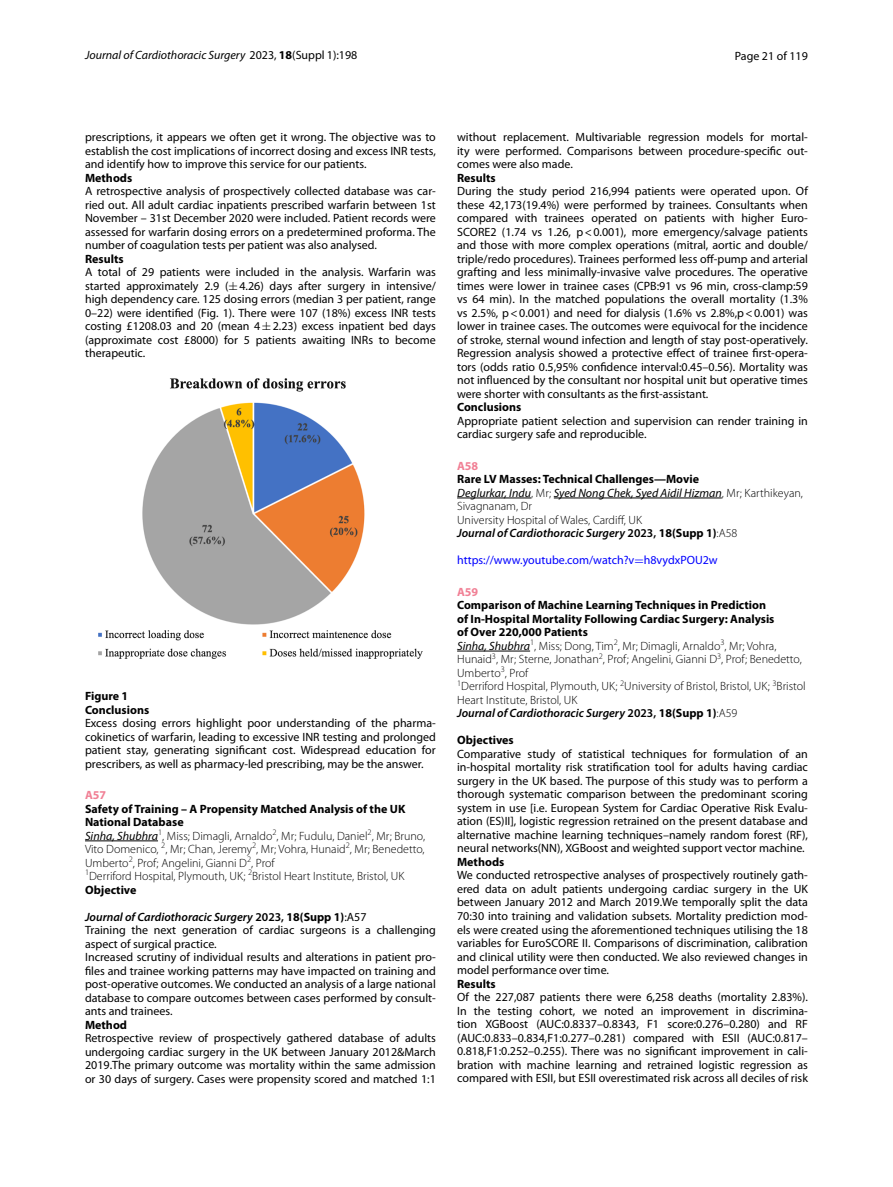
<style>
.page{position:relative;width:893px;height:1187px;background:#fff}
.page>*{position:absolute;margin:0;border:0;box-sizing:border-box;transform-origin:0 0}
.t1{font:12px/13.5px "Myriad Pro";color:#000;text-align:justify}
.t2{font:300 12px/13.5px "Myriad Pro";color:#000}
.t3{font:700 12px/13.5px "Myriad Pro";color:#000}
.t4{font:italic 12px "Myriad Pro";color:#000}
.t5{font:12px "Myriad Pro";color:#00f}
.t6{font:700 12px "Myriad Pro";color:#f18095}
.s1{font-style:normal}
.s2{font-weight:700;font-style:normal}
.s3{font-family:"MTSY"}
.s4{font-weight:700}
.s5{font-weight:400;font-style:italic}
.s6{font-weight:600;font-style:italic}
.s7{font-weight:600}
</style>
<div class="page">
<hr style="left:85px;top:840px;width:73px;height:1px;background:#000">
<img style="left:99px;top:378px;width:323px;height:280px">
<hr style="left:457px;top:497px;width:74px;height:1px;background:#000">
<hr style="left:554px;top:497px;width:168px;height:1px;background:#000">
<hr style="left:457px;top:650px;width:73px;height:1px;background:#000">
<p class="t4" style="left:85px;top:48px;width:274px">Journal of Cardiothoracic Surgery <span class="s1">2023,</span> <span class="s2">18</span><span class="s1">(Suppl 1):198</span></p>
<p class="t1" style="left:735px;top:49px;width:75px">Page 21 of 119</p>
<p class="t1" style="left:85px;top:130px;width:352px">prescriptions, it appears we often get it wrong. The objective was to establish the cost implications of incorrect dosing and excess INR tests, and identify how to improve this service for our patients.</p>
<p class="t3" style="left:85px;top:170px;width:49px">Methods</p>
<p class="t1" style="left:85px;top:184px;width:352px">A retrospective analysis of prospectively collected database was car&shy;ried out. All adult cardiac inpatients prescribed warfarin between 1st November – 31st December 2020 were included. Patient records were assessed for warfarin dosing errors on a predetermined proforma. The number of coagulation tests per patient was also analysed.</p>
<p class="t3" style="left:85px;top:251px;width:40px">Results</p>
<p class="t1" style="left:85px;top:265px;width:352px">A total of 29 patients were included in the analysis. Warfarin was started approximately 2.9 (<span class="s3">±</span>4.26) days after surgery in intensive/ high dependency care. 125 dosing errors (median 3 per patient, range 0–22) were identified (Fig. 1). There were 107 (18%) excess INR tests costing £1208.03 and 20 (mean 4<span class="s3">±</span>2.23) excess inpatient bed days (approximate cost £8000) for 5 patients awaiting INRs to become therapeutic.</p>
<p class="t3" style="left:85px;top:688px;width:66px">Figure 1<br>Conclusions</p>
<p class="t1" style="left:85px;top:716px;width:352px">Excess dosing errors highlight poor understanding of the pharma&shy;cokinetics of warfarin, leading to excessive INR testing and prolonged patient stay, generating significant cost. Widespread education for prescribers, as well as pharmacy-led prescribing, may be the answer.</p>
<p class="t6" style="left:85px;top:787px;width:23px">A57</p>
<p class="t2" style="left:85px;top:802px;width:342px"><span class="s4">Safety of Training – A Propensity Matched Analysis of the UK National Database<br></span><span class="s5">Sinha, Shubhra</span><sup>1</sup>, Miss; Dimagli, Arnaldo<sup>2</sup>, Mr; Fudulu, Daniel<sup>2</sup>, Mr; Bruno, Vito Domenico, <sup>2</sup>, Mr; Chan, Jeremy<sup>2</sup>, Mr; Vohra, Hunaid<sup>2</sup>, Mr; Benedetto, Umberto<sup>2</sup>, Prof; Angelini, Gianni D<sup>2</sup>, Prof<br><sup>1</sup>Derriford Hospital, Plymouth, UK; <sup>2</sup>Bristol Heart Institute, Bristol, UK <span class="s4">Objective</span></p>
<p class="t1" style="left:85px;top:909px;width:352px;text-align:left"><span class="s6">Journal of Cardiothoracic Surgery</span> <span class="s7">2023,</span> <span class="s4">18(Supp 1)</span>:A57<br>Training the next generation of cardiac surgeons is a challenging aspect of surgical practice.<br>Increased scrutiny of individual results and alterations in patient pro&shy;files and trainee working patterns may have impacted on training and post-operative outcomes. We conducted an analysis of a large national database to compare outcomes between cases performed by consult&shy;ants and trainees.</p>
<p class="t3" style="left:85px;top:1017px;width:44px">Method</p>
<p class="t1" style="left:85px;top:1031px;width:352px">Retrospective review of prospectively gathered database of adults undergoing cardiac surgery in the UK between January 2012&amp;March 2019.The primary outcome was mortality within the same admission or 30 days of surgery. Cases were propensity scored and matched 1:1</p>
<p class="t1" style="left:457px;top:130px;width:352px">without replacement. Multivariable regression models for mortal&shy;ity were performed. Comparisons between procedure-specific out&shy;comes were also made.</p>
<p class="t3" style="left:457px;top:170px;width:40px">Results</p>
<p class="t1" style="left:457px;top:184px;width:352px">During the study period 216,994 patients were operated upon. Of these 42,173(19.4%) were performed by trainees. Consultants when compared with trainees operated on patients with higher Euro-SCORE2 (1.74 vs 1.26, p&lt;0.001), more emergency/salvage patients and those with more complex operations (mitral, aortic and double/ triple/redo procedures). Trainees performed less off-pump and arterial grafting and less minimally-invasive valve procedures. The operative times were lower in trainee cases (CPB:91 vs 96 min, cross-clamp:59 vs 64 min). In the matched populations the overall mortality (1.3% vs 2.5%, p&lt;0.001) and need for dialysis (1.6% vs 2.8%,p&lt;0.001) was lower in trainee cases. The outcomes were equivocal for the incidence of stroke, sternal wound infection and length of stay post-operatively.<br>Regression analysis showed a protective effect of trainee first-opera&shy;tors (odds ratio 0.5,95% confidence interval:0.45–0.56). Mortality was not influenced by the consultant nor hospital unit but operative times were shorter with consultants as the first-assistant.</p>
<p class="t3" style="left:457px;top:400px;width:66px">Conclusions</p>
<p class="t1" style="left:457px;top:413px;width:352px">Appropriate patient selection and supervision can render training in cardiac surgery safe and reproducible.</p>
<p class="t6" style="left:457px;top:458px;width:23px">A58</p>
<p class="t2" style="left:457px;top:472px;width:347px"><span class="s4">Rare LV Masses: Technical Challenges—Movie<br></span><span class="s5">Deglurkar, Indu</span>, Mr; <span class="s5">Syed Nong Chek, Syed Aidil Hizman</span>, Mr; Karthikeyan, Sivagnanam, Dr<br>University Hospital of Wales, Cardiff, UK<br><span class="s6">Journal of Cardiothoracic Surgery</span> <span class="s7">2023,</span> <span class="s4">18(Supp 1)</span>:A58</p>
<p class="t5" style="left:457px;top:553px;width:262px">https://www.youtube.com/watch?v<span class="s3">=</span>h8vydxPOU2w</p>
<p class="t6" style="left:457px;top:584px;width:23px">A59</p>
<p class="t2" style="left:457px;top:598px;width:350px"><span class="s4">Comparison of Machine Learning Techniques in Prediction<br>of In‑Hospital Mortality Following Cardiac Surgery: Analysis<br>of Over 220,000 Patients<br></span><span class="s5">Sinha, Shubhra</span><sup>1</sup>, Miss; Dong, Tim<sup>2</sup>, Mr; Dimagli, Arnaldo<sup>3</sup>, Mr; Vohra, Hunaid<sup>3</sup>, Mr; Sterne, Jonathan<sup>2</sup>, Prof; Angelini, Gianni D<sup>3</sup>, Prof; Benedetto, Umberto<sup>3</sup>, Prof<br><sup>1</sup>Derriford Hospital, Plymouth, UK; <sup>2</sup>University of Bristol, Bristol, UK; <sup>3</sup>Bristol Heart Institute, Bristol, UK<br><span class="s6">Journal of Cardiothoracic Surgery</span> <span class="s7">2023,</span> <span class="s4">18(Supp 1)</span>:A59</p>
<p class="t3" style="left:457px;top:733px;width:58px">Objectives</p>
<p class="t1" style="left:457px;top:746px;width:352px">Comparative study of statistical techniques for formulation of an in-hospital mortality risk stratification tool for adults having cardiac surgery in the UK based. The purpose of this study was to perform a thorough systematic comparison between the predominant scoring system in use [i.e. European System for Cardiac Operative Risk Evalu&shy;ation (ES)II], logistic regression retrained on the present database and alternative machine learning techniques–namely random forest (RF), neural networks(NN), XGBoost and weighted support vector machine.</p>
<p class="t3" style="left:457px;top:854px;width:49px">Methods</p>
<p class="t1" style="left:457px;top:868px;width:352px">We conducted retrospective analyses of prospectively routinely gath&shy;ered data on adult patients undergoing cardiac surgery in the UK between January 2012 and March 2019.We temporally split the data 70:30 into training and validation subsets. Mortality prediction mod&shy;els were created using the aforementioned techniques utilising the 18 variables for EuroSCORE II. Comparisons of discrimination, calibration and clinical utility were then conducted. We also reviewed changes in model performance over time.</p>
<p class="t3" style="left:457px;top:976px;width:40px">Results</p>
<p class="t1" style="left:457px;top:989px;width:352px">Of the 227,087 patients there were 6,258 deaths (mortality 2.83%).<br>In the testing cohort, we noted an improvement in discrimina&shy;tion XGBoost (AUC:0.8337–0.8343, F1 score:0.276–0.280) and RF (AUC:0.833–0.834,F1:0.277–0.281) compared with ESII (AUC:0.817– 0.818,F1:0.252–0.255). There was no significant improvement in cali&shy;bration with machine learning and retrained logistic regression as compared with ESII, but ESII overestimated risk across all deciles of risk</p>
</div>
